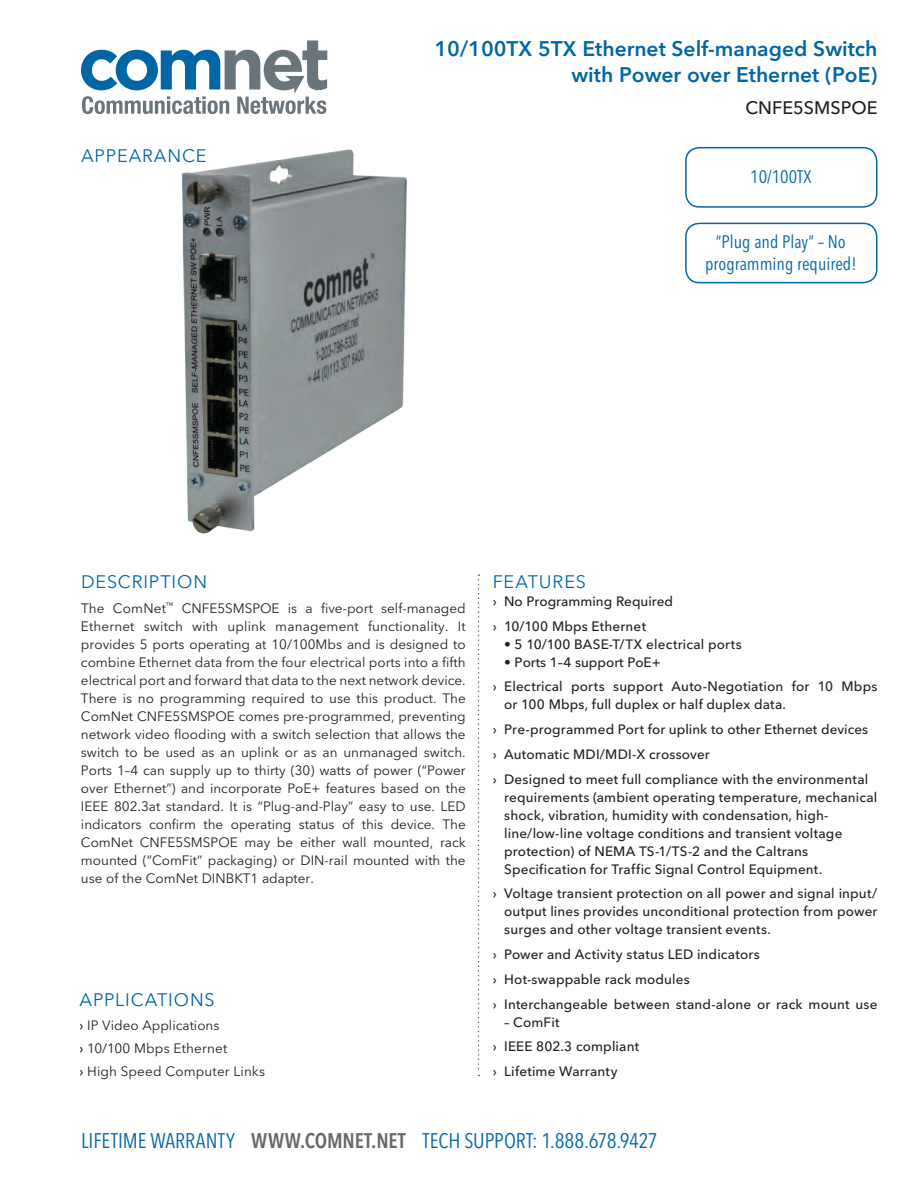
<style>
.page{position:relative;width:918px;height:1188px;background:#fff}
.page>*{position:absolute;margin:0;border:0;box-sizing:border-box;transform-origin:0 0}
.t1{font:600 21px/25.2px "Avenir Next LT Pro";color:#0066a5;text-align:right}
.t2{font:condensed 21px "Avenir Next LT Pro";color:#0066a5}
.t3{font:condensed 18px/21.6px "Avenir Next LT Pro";color:#0066a5;text-align:center}
.t4{font:18px "Avenir Next LT Pro";letter-spacing:.05em;color:#0066a5}
.t5{font:500 18px "Avenir Next LT Pro";color:#231f20}
.t6{font:13.5px/18px "Avenir Next LT Pro";color:#231f20;text-align:justify}
.t7{font:500 13.5px/24.8px "Avenir Next LT Pro";letter-spacing:.01em;color:#231f20}
.s1{font-weight:500}
.s2{font-weight:600;color:#67686b}
</style>
<div class="page">
<svg style="left:81px;top:41px;width:246px;height:73px"></svg>
<svg style="left:478px;top:574px;width:1px;height:502px"></svg>
<div style="left:685px;top:147px;width:193px;height:61px;border:2px solid #0066a5;border-radius:14px"></div>
<div style="left:685px;top:223px;width:193px;height:60px;border:2px solid #0066a5;border-radius:14px"></div>
<svg style="left:704px;top:222px;width:152px;height:62px"></svg>
<img style="left:181px;top:149px;width:226px;height:385px">
<h1 class="t1" style="left:434px;top:36px;width:445px">10/100TX 5TX Ethernet Self-managed Switch with Power over Ethernet (PoE)</h1>
<h2 class="t4" style="left:81px;top:145px;width:62px">APpeARANCE</h2>
<h2 class="t5" style="left:746px;top:97px;width:133px">CNFE5SMSPOE</h2>
<h2 class="t3" style="left:750px;top:166px;width:63px">10/100TX</h2>
<h2 class="t3" style="left:705px;top:231px;width:153px">“Plug and Play” – No programming required!</h2>
<h2 class="t4" style="left:81px;top:571px;width:128px">Description</h2>
<p class="t6" style="left:81px;top:599px;width:174px">The ComNet<sup>™</sup> CN FE5SMSPOE</p>
<p class="t6" style="left:81px;top:599px;width:386px;text-indent:207px">is a five-port self-managed Ethernet switch with uplink management functionality. It provides 5 ports operating at 10/100Mbs and is designed to combine Ethernet data from the four electrical ports into a fifth electrical port and forward that data to the next network device.<br>There is no programming required to use this product. The ComNet CN FE5SMSPOE</p>
<p class="t6" style="left:81px;top:707px;width:386px;text-indent:158px">comes pre-programmed, preventing network video flooding with a switch selection that allows the switch to be used as an uplink or as an unmanaged switch.<br>Ports 1–4 can supply up to thirty (30) watts of power (“Power over Ethernet”) and incorporate PoE+ features based on the IEEE</p>
<p class="t6" style="left:81px;top:797px;width:386px;text-indent:33px">802.3at standard. It is “Plug-and-Play” easy to use. LED indicators confirm the operating status of this device. The ComNet CN FE5SMSPOE</p>
<p class="t6" style="left:81px;top:833px;width:386px;text-indent:164px">may be either wall mounted, rack mounted (“ComFit” packaging) or DIN-rail mounted with the use of the ComNet DIN BKT1 adapter.</p>
<h2 class="t4" style="left:80px;top:989px;width:137px">Applications</h2>
<p class="t6" style="left:80px;top:1013px;width:187px;line-height:23.2px;text-align:left"><span class="s1">›</span> IP Video Applications<br><span class="s1">›</span> 10/100 Mbps Ethernet<br><span class="s1">›</span> High Speed Computer Links</p>
<h2 class="t4" style="left:493px;top:571px;width:95px">Features</h2>
<p class="t7" style="left:493px;top:589px;width:182px">› No Programming Required › 10/100 Mbps Ethernet</p>
<p class="t7" style="left:504px;top:632px;width:239px">• 5 10/100 BASE-T/TX electrical ports</p>
<p class="t7" style="left:493px;top:650px;width:386px;text-indent:11px">• Ports 1–4 support PoE+<br>› Electrical ports support Auto-Negotiation for 10 Mbps</p>
<p class="t7" style="left:493px;top:692px;width:377px;text-indent:11px">or 100 Mbps, full duplex or half duplex data.<br>› Pre-programmed Port for uplink to other Ethernet devices › Automatic MDI/MDI-X crossover<br>› Designed to meet full compliance with the environmental</p>
<p class="t7" style="left:504px;top:788px;width:375px;line-height:18px">requirements (ambient operating temperature, mechanical shock, vibration, humidity with condensation, high&shy;line/low-line voltage conditions and transient voltage protection) of NEMA TS-1/TS-2 and the Caltrans Specification for Traffic Signal Control Equipment.</p>
<p class="t7" style="left:504px;top:885px;width:375px;line-height:18px;text-align:justify;text-indent:-11px">› Voltage transient protection on all power and signal input/ output lines provides unconditional protection from power surges and other voltage transient events.</p>
<p class="t7" style="left:493px;top:942px;width:386px">› Power and Activity status LED indicators<br>› Hot-swappable rack modules<br>› Interchangeable between stand-alone or rack mount use</p>
<p class="t7" style="left:493px;top:1010px;width:148px;text-indent:11px">– ComFit<br>› IEEE 802.3 compliant › Lifetime Warranty</p>
<h1 class="t2" style="left:81px;top:1127px;width:578px">LIFETIME WARRANTY <span class="s2">WWW.COMNET.NET</span> TECH SUPPORT: 1.888.678.9427</h1>
</div>
